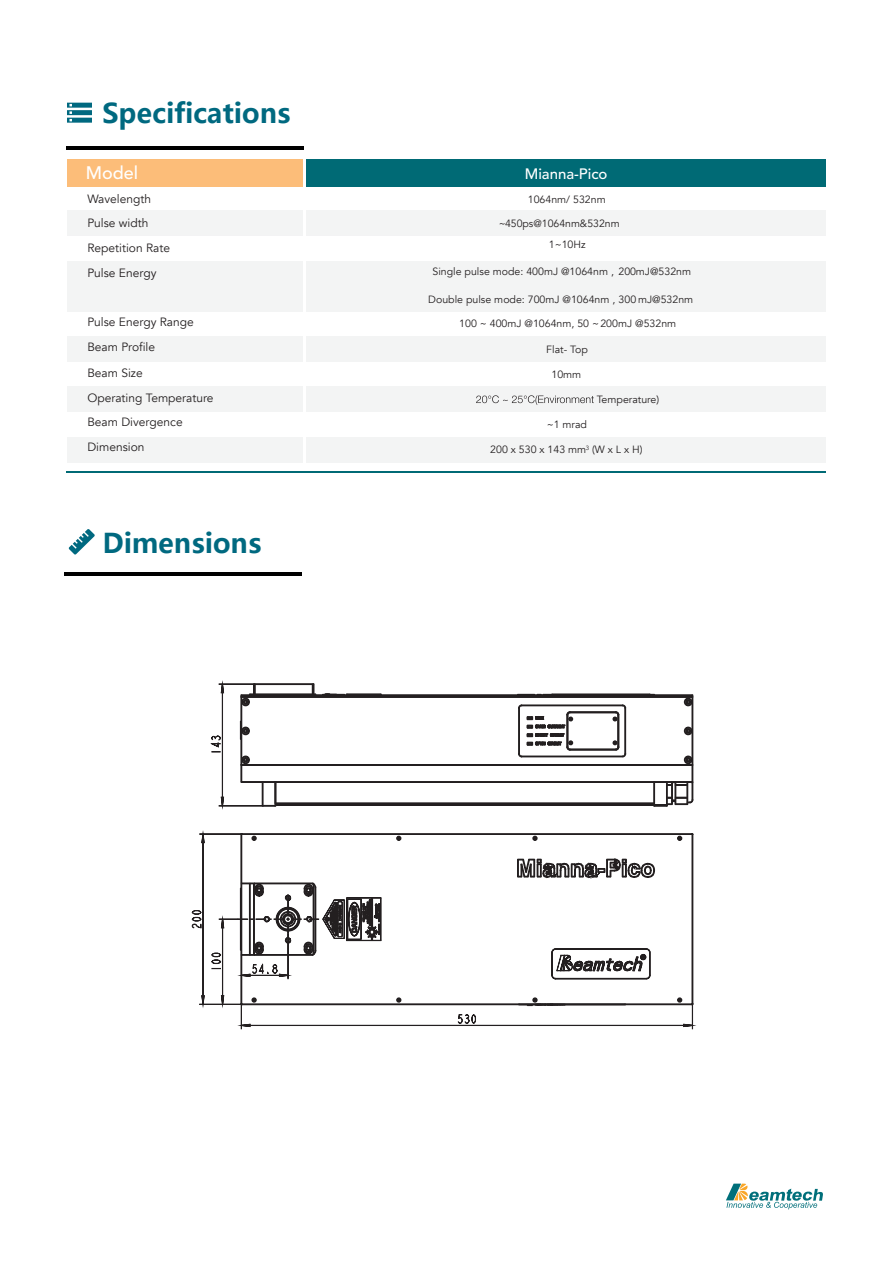
<style>
.page{position:relative;width:893px;height:1263px;background:#fff}
.page>*{position:absolute;margin:0;border:0;box-sizing:border-box;transform-origin:0 0}
.t1{font:700 27px "Microsoft Ya Hei";color:#006980}
.t2{font:500 18px "Avenir";color:#fff}
.t3{font:500 15px "Avenir";color:#fff}
.t4{font:12px/25.5px "Avenir";color:#231f20}
.t5{font:10.5px "Avenir";color:#231f20}
</style>
<div class="page">
<svg style="left:67px;top:103px;width:25px;height:20px"></svg>
<hr style="left:67px;top:147px;width:237px;height:3px;background:#000">
<div style="left:306px;top:437px;width:520px;height:25px;background:#f3f4f4"></div>
<div style="left:306px;top:387px;width:520px;height:25px;background:#f3f4f4"></div>
<div style="left:306px;top:336px;width:520px;height:26px;background:#f3f4f4"></div>
<div style="left:306px;top:211px;width:520px;height:25px;background:#f3f4f4"></div>
<div style="left:306px;top:261px;width:519px;height:50px;background:#f3f4f4"></div>
<div style="left:67px;top:387px;width:236px;height:25px;background:#f3f4f4"></div>
<div style="left:67px;top:437px;width:236px;height:25px;background:#f3f4f4"></div>
<div style="left:67px;top:336px;width:236px;height:26px;background:#f3f4f4"></div>
<div style="left:67px;top:211px;width:236px;height:25px;background:#f3f4f4"></div>
<div style="left:306px;top:160px;width:520px;height:27px;background:#006a75"></div>
<hr style="left:67px;top:471px;width:759px;height:2px;background:#006a75">
<div style="left:67px;top:160px;width:236px;height:27px;background:#fcbd79"></div>
<svg style="left:476px;top:395px;width:118px;height:10px"></svg>
<div style="left:67px;top:261px;width:236px;height:50px;background:#f3f4f4"></div>
<svg style="left:192px;top:910px;width:9px;height:18px"></svg>
<svg style="left:201px;top:832px;width:4px;height:11px"></svg>
<svg style="left:201px;top:995px;width:4px;height:11px"></svg>
<svg style="left:458px;top:1014px;width:18px;height:10px"></svg>
<svg style="left:211px;top:735px;width:10px;height:17px"></svg>
<svg style="left:221px;top:682px;width:3px;height:11px"></svg>
<svg style="left:221px;top:797px;width:3px;height:11px"></svg>
<svg style="left:221px;top:995px;width:3px;height:11px"></svg>
<svg style="left:312px;top:684px;width:4px;height:10px"></svg>
<div style="left:275px;top:804px;width:379px;height:2px;border:1px solid #231f20"></div>
<div style="left:275px;top:803px;width:379px;height:1px;border:1px solid #231f20"></div>
<div style="left:241px;top:781px;width:452px;height:2px;border:1px solid #231f20"></div>
<div style="left:521px;top:756px;width:102px;height:1px;border:1px solid #231f20"></div>
<div style="left:570px;top:749px;width:46px;height:1px;border:1px solid #231f20"></div>
<div style="left:570px;top:712px;width:46px;height:1px;border:1px solid #231f20"></div>
<div style="left:521px;top:705px;width:102px;height:1px;border:1px solid #231f20"></div>
<div style="left:241px;top:694px;width:452px;height:2px;border:1px solid #231f20"></div>
<div style="left:543px;top:694px;width:111px;height:1px;border:1px solid #231f20"></div>
<div style="left:552px;top:694px;width:98px;height:1px;border:1px solid #231f20"></div>
<div style="left:250px;top:694px;width:66px;height:1px;border:1px solid #231f20"></div>
<svg style="left:322px;top:694px;width:25px;height:1px"></svg>
<div style="left:347px;top:694px;width:34px;height:1px;border:1px solid #231f20"></div>
<div style="left:254px;top:683px;width:60px;height:2px;border:1px solid #231f20"></div>
<svg style="left:517px;top:694px;width:27px;height:1px"></svg>
<div style="left:618px;top:714px;width:1px;height:33px;border:1px solid #231f20"></div>
<div style="left:625px;top:708px;width:1px;height:46px;border:1px solid #231f20"></div>
<svg style="left:649px;top:694px;width:6px;height:2px"></svg>
<div style="left:653px;top:782px;width:2px;height:24px;border:1px solid #231f20"></div>
<div style="left:241px;top:834px;width:1px;height:170px;border:1px solid #231f20"></div>
<div style="left:242px;top:1004px;width:450px;height:1px;border:1px solid #231f20"></div>
<div style="left:242px;top:833px;width:450px;height:2px;border:1px solid #231f20"></div>
<div style="left:692px;top:834px;width:1px;height:170px;border:1px solid #231f20"></div>
<svg style="left:517px;top:859px;width:138px;height:20px"></svg>
<div style="left:222px;top:684px;width:1px;height:122px;border:1px solid #231f20"></div>
<div style="left:219px;top:805px;width:44px;height:1px;border:1px solid #231f20"></div>
<div style="left:219px;top:684px;width:35px;height:1px;border:1px solid #231f20"></div>
<div style="left:203px;top:834px;width:1px;height:170px;border:1px solid #231f20"></div>
<div style="left:222px;top:919px;width:1px;height:85px;border:1px solid #231f20"></div>
<div style="left:288px;top:933px;width:1px;height:46px;border:1px solid #231f20"></div>
<div style="left:241px;top:1025px;width:452px;height:1px;border:1px solid #231f20"></div>
<div style="left:199px;top:1004px;width:43px;height:1px;border:1px solid #231f20"></div>
<div style="left:199px;top:834px;width:43px;height:1px;border:1px solid #231f20"></div>
<div style="left:241px;top:697px;width:1px;height:68px;border:1px solid #231f20"></div>
<svg style="left:262px;top:782px;width:14px;height:24px"></svg>
<div style="left:245px;top:764px;width:448px;height:2px;border:1px solid #231f20"></div>
<div style="left:241px;top:696px;width:452px;height:1px;border:1px solid #231f20"></div>
<div style="left:692px;top:697px;width:1px;height:68px;border:1px solid #231f20"></div>
<svg style="left:241px;top:756px;width:9px;height:26px"></svg>
<svg style="left:241px;top:684px;width:14px;height:22px"></svg>
<svg style="left:240px;top:721px;width:10px;height:18px"></svg>
<svg style="left:654px;top:756px;width:39px;height:50px"></svg>
<svg style="left:518px;top:705px;width:55px;height:52px"></svg>
<svg style="left:684px;top:727px;width:8px;height:8px"></svg>
<svg style="left:613px;top:741px;width:13px;height:16px"></svg>
<svg style="left:684px;top:695px;width:9px;height:11px"></svg>
<svg style="left:613px;top:705px;width:13px;height:16px"></svg>
<svg style="left:241px;top:998px;width:15px;height:31px"></svg>
<svg style="left:396px;top:998px;width:5px;height:4px"></svg>
<svg style="left:252px;top:836px;width:4px;height:5px"></svg>
<svg style="left:396px;top:836px;width:5px;height:5px"></svg>
<svg style="left:527px;top:998px;width:38px;height:8px"></svg>
<svg style="left:677px;top:998px;width:18px;height:31px"></svg>
<svg style="left:551px;top:948px;width:100px;height:31px"></svg>
<svg style="left:677px;top:836px;width:5px;height:5px"></svg>
<svg style="left:533px;top:836px;width:4px;height:5px"></svg>
<svg style="left:211px;top:882px;width:170px;height:95px"></svg>
<hr style="left:65px;top:572px;width:237px;height:3px;background:#000">
<svg style="left:69px;top:529px;width:26px;height:26px"></svg>
<svg style="left:726px;top:1183px;width:97px;height:26px"></svg>
<h1 class="t1" style="left:102px;top:94px;width:190px">Specifications</h1>
<h2 class="t2" style="left:86px;top:162px;width:54px">Model</h2>
<h3 class="t3" style="left:525px;top:165px;width:84px">Mianna-Pico</h3>
<p class="t5" style="left:528px;top:193px;width:79px">1064nm/ 532nm</p>
<p class="t5" style="left:499px;top:217px;width:122px">~450ps@1064nm&amp;532nm</p>
<p class="t4" style="left:87px;top:186px;width:65px">Wavelength</p>
<p class="t4" style="left:87px;top:236px;width:84px">Repetition Rate</p>
<p class="t5" style="left:549px;top:238px;width:38px">1~10Hz</p>
<p class="t5" style="left:432px;top:265px;width:260px">Single pulse mode: 400mJ @1064nm , 200mJ@532nm</p>
<p class="t5" style="left:428px;top:293px;width:267px">Double pulse mode: 700mJ @1064nm , 300 mJ@532nm</p>
<p class="t4" style="left:87px;top:211px;width:63px">Pulse width</p>
<p class="t4" style="left:87px;top:261px;width:71px">Pulse Energy</p>
<p class="t4" style="left:87px;top:309px;width:108px">Pulse Energy Range<br>Beam Profile<br>Beam Size</p>
<p class="t4" style="left:87px;top:386px;width:128px;line-height:24.5px">Operating Temperature<br>Beam Divergence<br>Dimension</p>
<h1 class="t1" style="left:102px;top:524px;width:161px">Dimensions</h1>
<p class="t5" style="left:459px;top:317px;width:219px">100 ~ 400mJ @1064nm, 50 ~ 200mJ @532nm</p>
<p class="t5" style="left:546px;top:343px;width:43px">Flat- Top</p>
<p class="t5" style="left:551px;top:368px;width:31px">10mm</p>
<p class="t5" style="left:597px;top:393px;width:64px">Temperature)</p>
<p class="t5" style="left:547px;top:418px;width:42px">~1 mrad</p>
<p class="t5" style="left:490px;top:443px;width:154px">200 x 530 x 143 mm<sup>3</sup> (W x L x H)</p>
</div>
